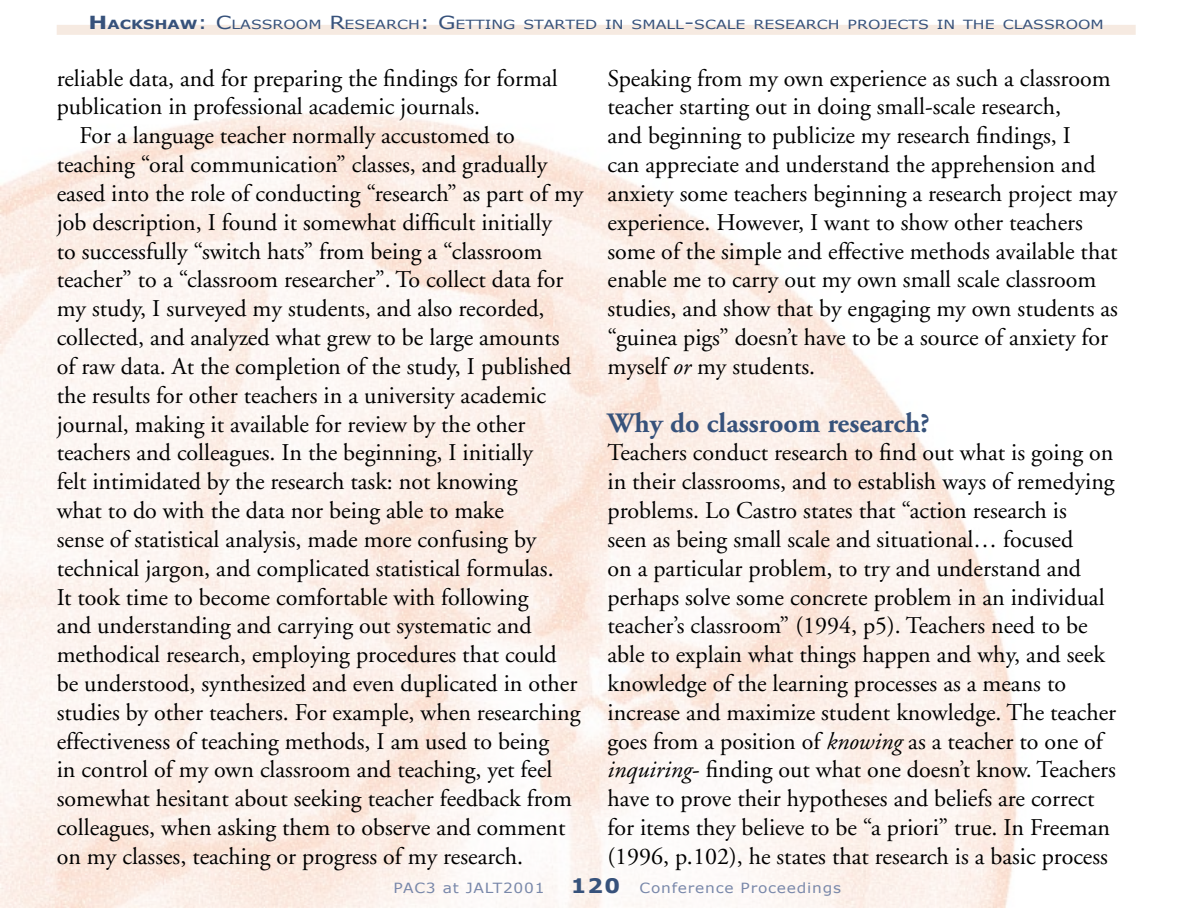
<style>
.page{position:relative;width:1191px;height:908px;background:#fff}
.page>*{position:absolute;margin:0;border:0;box-sizing:border-box;transform-origin:0 0}
.Subtitle{font:700 28px "Adobe Garamond";color:#37527b}
.Main_Text_Indent{font:24px/28.8px "Adobe Garamond";color:#000}
.Main_Text{font:24px/28.8px "Adobe Garamond";color:#000}
.Main_Text_Drop_Cap{font:24px/28.8px "Adobe Garamond";color:#000}
.t1{font:14px "Verdana";letter-spacing:.05em;color:#7988aa;scale:1.1 1}
.t2{font:12.6px "Verdana";color:#37527b;scale:1.25 1}
.s1{font-weight:700;font-size:18px}
.s2{font-weight:700}
.s3{font-size:18px}
.s4{font-style:italic}
.s5{font-weight:700;font-size:20px;color:#37527b}
</style>
<div class="page">
<div style="left:57px;top:25px;width:1078px;height:10px;background:#f6eae1"></div>
<p class="t2" style="left:89px;top:17px;width:813px"><span class="s1">H</span><span class="s2">ACKSHAW</span><span class="s3">: C</span>LASSROOM <span class="s3">R</span>ESEARCH<span class="s3">: G</span>ETTING STARTED IN SMALL<span class="s3">-</span>SCALE RESEARCH PROJECTS IN THE CLASSROOM</p>
<p class="Main_Text_Drop_Cap" style="left:57px;top:64px;width:502px">reliable data, and for preparing the findings for formal publication in professional academic journals.</p>
<p class="Main_Text_Indent" style="left:57px;top:122px;width:528px;text-indent:23px">For a language teacher normally accustomed to teaching “oral communication” classes, and gradually eased into the role of conducting “research” as part of my job description, I found it somewhat difficult initially<br>to successfully “switch hats” from being a “classroom teacher” to a “classroom researcher”. To collect data for my study, I surveyed my students, and also recorded, collected, and analyzed what grew to be large amounts of raw data. At the completion of the study, I published the results for other teachers in a university academic journal, making it available for review by the other teachers and colleagues. In the beginning, I initially<br>felt intimidated by the research task: not knowing<br>what to do with the data nor being able to make<br>sense of statistical analysis, made more confusing by technical jargon, and complicated statistical formulas.<br>It took time to become comfortable with following<br>and understanding and carrying out systematic and methodical research, employing procedures that could be understood, synthesized and even duplicated in other studies by other teachers. For example, when researching effectiveness of teaching methods, I am used to being<br>in control of my own classroom and teaching, yet feel somewhat hesitant about seeking teacher feedback from colleagues, when asking them to observe and comment on my classes, teaching or progress of my research.</p>
<p class="Main_Text_Indent" style="left:607px;top:64px;width:512px">Speaking from my own experience as such a classroom teacher starting out in doing small-scale research,<br>and beginning to publicize my research findings, I<br>can appreciate and understand the apprehension and anxiety some teachers beginning a research project may experience. However, I want to show other teachers some of the simple and effective methods available that enable me to carry out my own small scale classroom studies, and show that by engaging my own students as “guinea pigs” doesn’t have to be a source of anxiety for myself <span class="s4">or</span> my students.</p>
<p class="Subtitle" style="left:607px;top:407px;width:324px">Why do classroom research?</p>
<p class="Main_Text" style="left:607px;top:439px;width:510px">Teachers conduct research to find out what is going on in their classrooms, and to establish ways of remedying problems. Lo Castro states that “action research is<br>seen as being small scale and situational… focused<br>on a particular problem, to try and understand and perhaps solve some concrete problem in an individual teacher’s classroom” (1994, p5). Teachers need to be able to explain what things happen and why, and seek knowledge of the learning processes as a means to increase and maximize student knowledge. The teacher goes from a position of <span class="s4">knowing</span> as a teacher to one of <span class="s4">inquiring</span>- finding out what one doesn’t know. Teachers have to prove their hypotheses and beliefs are correct for items they believe to be “a priori” true. In Freeman (1996, p.102), he states that research is a basic process</p>
<p class="t1" style="left:393px;top:878px;width:139px">PAC3 at JALT2001</p>
<p class="t1" style="left:571px;top:878px;width:247px"><span class="s5">120</span> Conference Proceedings</p>
</div>
